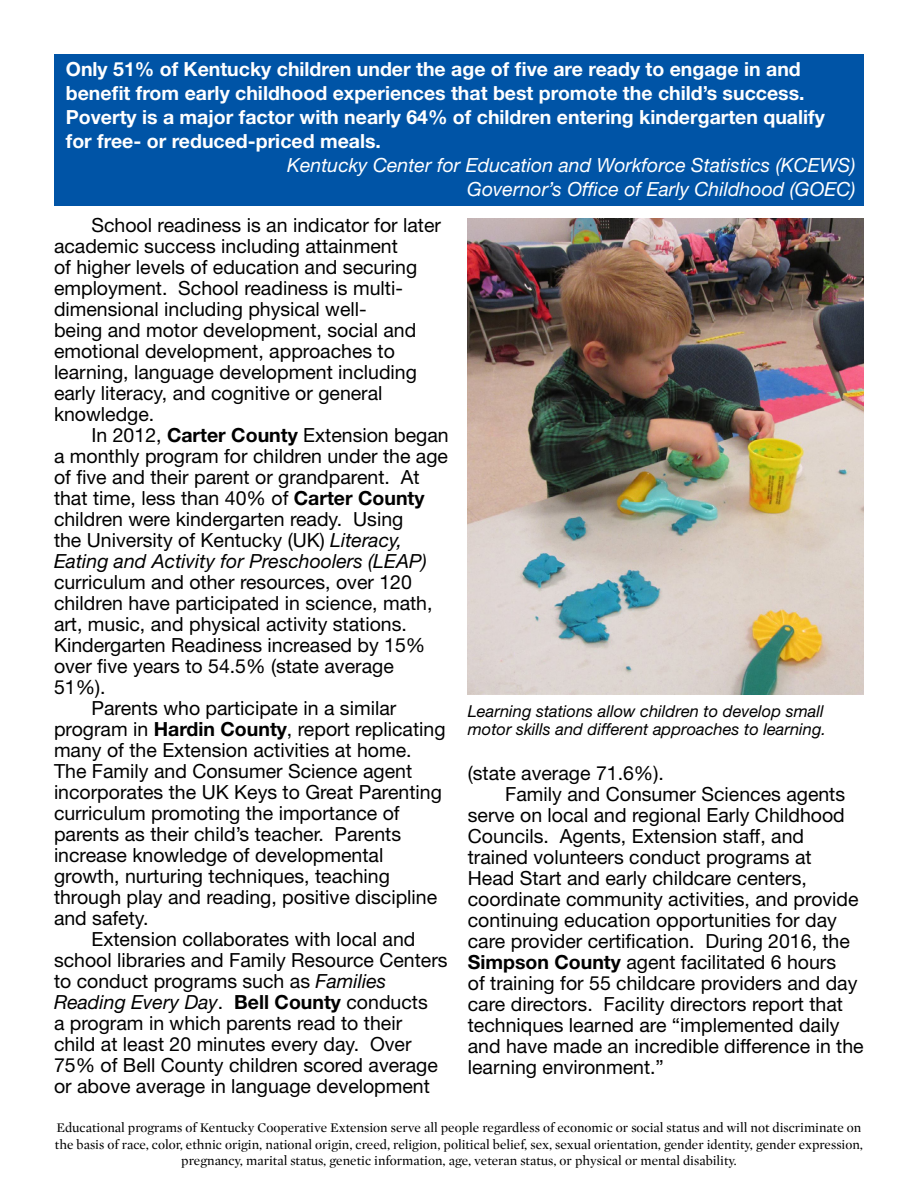
<style>
.page{position:relative;width:918px;height:1188px;background:#fff}
.page>*{position:absolute;margin:0;border:0;box-sizing:border-box;transform-origin:0 0}
.t1{font:19.5px/21px "Helvetica Neue LT Std";color:#000}
.t2{font:700 19.5px/24px "Helvetica Neue LT Std";color:#fff}
.t3{font:italic 19.5px/24px "Helvetica Neue LT Std";color:#fff;text-align:right}
.t4{font:italic 19.5px "Helvetica Neue LT Std";color:#000}
.t5{font:italic 16.5px/18px "Helvetica Neue LT Std";color:#000}
.t6{font:13.5px/16.2px "Mercury Display";color:#000;text-align:center}
.s1{font-weight:700}
.s2{font-style:italic}
.s3{font-style:normal}
.s4{font-weight:700;font-style:normal}
</style>
<div class="page">
<div style="left:54px;top:54px;width:810px;height:151px;background:#0054a6"></div>
<img style="left:468px;top:218px;width:396px;height:476px">
<p class="t2" style="left:66px;top:56px;width:760px">Only 51% of Kentucky children under the age of five are ready to engage in and benefit from early childhood experiences that best promote the child’s success.<br>Poverty is a major factor with nearly 64% of children entering kindergarten qualify for free- or reduced-priced meals.</p>
<p class="t3" style="left:287px;top:152px;width:570px">Kentucky Center for Education and Workforce Statistics (KCEWS)<br>Governor’s Office of Early Childhood (GOEC)</p>
<p class="t1" style="left:54px;top:214px;width:389px;text-indent:37px">School readiness is an indicator for later academic success including attainment<br>of higher levels of education and securing employment. School readiness is multi&shy;dimensional including physical well-<br>being and motor development, social and emotional development, approaches to learning, language development including early literacy, and cognitive or general knowledge.</p>
<p class="t1" style="left:54px;top:424px;width:396px;text-indent:37px">In 2012, <span class="s1">Carter County</span> Extension began a monthly program for children under the age of five and their parent or grandparent. At that time, less than 40% of <span class="s1">Carter County </span>children were kindergarten ready. Using<br>the University of Kentucky (UK) <span class="s2">Literacy, Eating and Activity for Preschoolers (LEAP)</span></p>
<p class="t1" style="left:54px;top:571px;width:359px">curriculum and other resources, over 120</p>
<p class="t1" style="left:54px;top:592px;width:380px">children have participated in science, math,</p>
<p class="t1" style="left:54px;top:613px;width:354px">art, music, and physical activity stations.</p>
<p class="t1" style="left:54px;top:634px;width:373px">Kindergarten Readiness increased by 15%</p>
<p class="t1" style="left:54px;top:655px;width:341px">over five years to 54.5% (state average</p>
<p class="t1" style="left:54px;top:676px;width:53px">51%).</p>
<p class="t1" style="left:92px;top:697px;width:306px">Parents who participate in a similar</p>
<p class="t1" style="left:54px;top:718px;width:393px">program in <span class="s1">Hardin County</span>, report replicating</p>
<p class="t1" style="left:54px;top:739px;width:359px">many of the Extension activities at home.</p>
<p class="t1" style="left:54px;top:760px;width:360px">The Family and Consumer Science agent</p>
<p class="t1" style="left:54px;top:781px;width:389px">incorporates the UK Keys to Great Parenting</p>
<p class="t1" style="left:54px;top:802px;width:347px">curriculum promoting the importance of</p>
<p class="t1" style="left:54px;top:823px;width:349px">parents as their child’s teacher. Parents</p>
<p class="t1" style="left:54px;top:844px;width:331px">increase knowledge of developmental</p>
<p class="t1" style="left:54px;top:865px;width:337px">growth, nurturing techniques, teaching</p>
<p class="t1" style="left:54px;top:886px;width:385px">through play and reading, positive discipline</p>
<p class="t1" style="left:54px;top:907px;width:96px">and safety.</p>
<p class="t1" style="left:92px;top:928px;width:325px">Extension collaborates with local and</p>
<p class="t1" style="left:54px;top:949px;width:395px">school libraries and Family Resource Centers</p>
<p class="t1" style="left:54px;top:970px;width:334px">to conduct programs such as <span class="s2">Families</span></p>
<p class="t4" style="left:54px;top:990px;width:375px">Reading Every Day<span class="s3">.</span> <span class="s4">Bell County</span> <span class="s3">conducts</span></p>
<p class="t1" style="left:54px;top:1012px;width:350px">a program in which parents read to their</p>
<p class="t1" style="left:54px;top:1033px;width:359px">child at least 20 minutes every day. Over</p>
<p class="t1" style="left:54px;top:1054px;width:385px">75% of Bell County children scored average</p>
<p class="t1" style="left:54px;top:1075px;width:377px">or above average in language development</p>
<p class="t5" style="left:468px;top:702px;width:360px">Learning stations allow children to develop small motor skills and different approaches to learning.</p>
<p class="t1" style="left:468px;top:762px;width:198px">(state average 71.6%).</p>
<p class="t1" style="left:505px;top:783px;width:341px">Family and Consumer Sciences agents</p>
<p class="t1" style="left:468px;top:804px;width:379px">serve on local and regional Early Childhood</p>
<p class="t1" style="left:468px;top:825px;width:338px">Councils. Agents, Extension staff, and</p>
<p class="t1" style="left:468px;top:846px;width:345px">trained volunteers conduct programs at</p>
<p class="t1" style="left:468px;top:867px;width:341px">Head Start and early childcare centers,</p>
<p class="t1" style="left:468px;top:888px;width:392px">coordinate community activities, and provide</p>
<p class="t1" style="left:468px;top:909px;width:371px">continuing education opportunities for day</p>
<p class="t1" style="left:468px;top:930px;width:384px">care provider certification. During 2016, the</p>
<p class="t1" style="left:468px;top:951px;width:370px"><span class="s1">Simpson County</span> agent facilitated 6 hours</p>
<p class="t1" style="left:468px;top:972px;width:391px">of training for 55 childcare providers and day</p>
<p class="t1" style="left:468px;top:993px;width:377px">care directors. Facility directors report that</p>
<p class="t1" style="left:468px;top:1014px;width:373px">techniques learned are “implemented daily</p>
<p class="t1" style="left:468px;top:1035px;width:397px">and have made an incredible difference in the</p>
<p class="t1" style="left:468px;top:1056px;width:198px">learning environment.”</p>
<p class="t6" style="left:55px;top:1119px;width:810px">Educational programs of Kentucky Cooperative Extension serve all people regardless of economic or social status and will not discriminate on the basis of race, color, ethnic origin, national origin, creed, religion, political belief, sex, sexual orientation, gender identity, gender expression, pregnancy, marital status, genetic information, age, veteran status, or physical or mental disability.</p>
</div>
